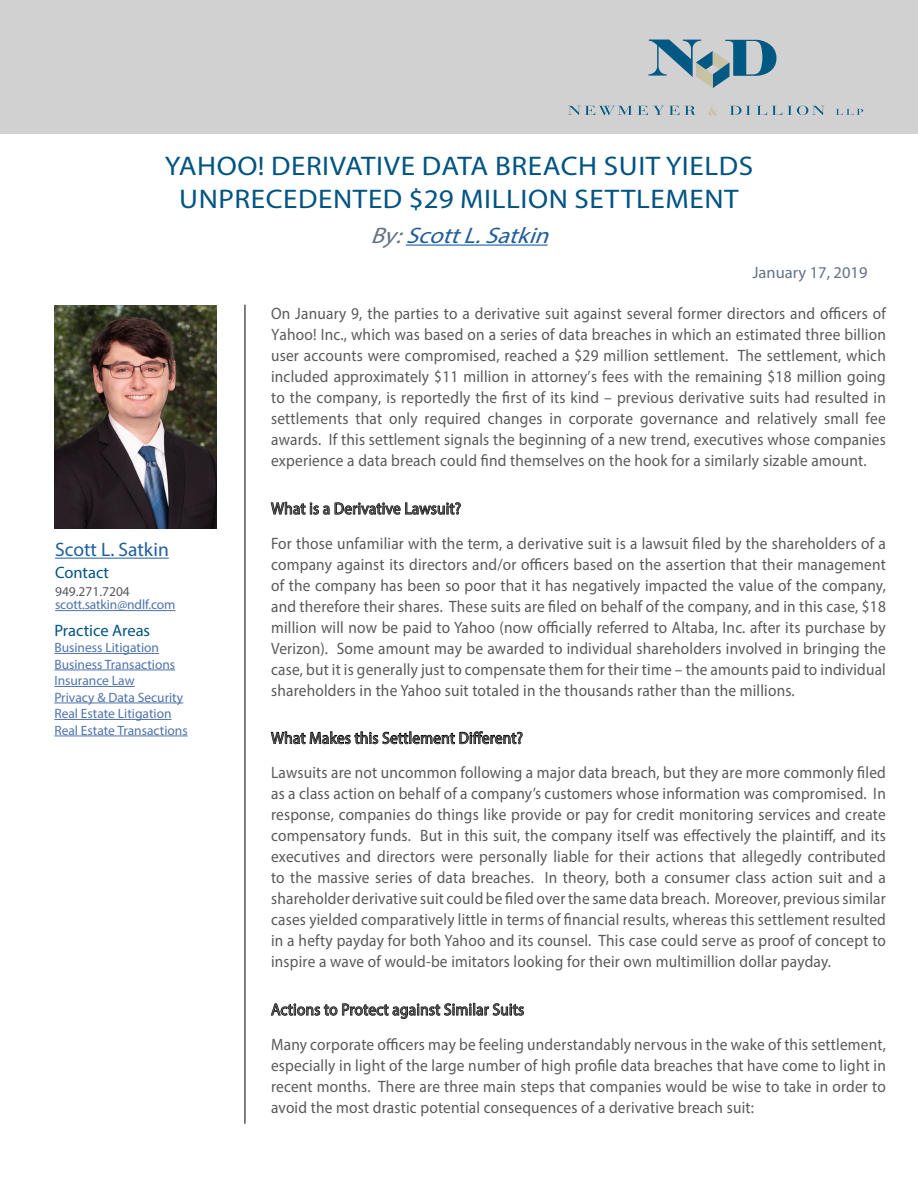
<style>
.page{position:relative;width:918px;height:1188px;background:#fff}
.page>*{position:absolute;margin:0;border:0;box-sizing:border-box;transform-origin:0 0}
.t1{font:27px/33px "Myriad Pro";letter-spacing:.02em;color:#005482;text-align:center;scale:1.08 1}
.t2{font:italic 22.5px "Myriad Pro";color:#215e9e;scale:1.08 1}
.t3{font:19.5px "Myriad Pro";color:#215e9e}
.t4{font:16.5px/21px "Myriad Pro";letter-spacing:.015em;color:#58595b;text-align:justify;scale:.93 1}
.t5{font:16.5px "Myriad Pro";color:#005481}
.t6{font:16.5px "Myriad Pro";color:#627284}
.t7{font:13.5px/16.5px "Myriad Pro";color:#4f73ad}
.t8{font:13.5px "Myriad Pro";color:#58595b}
.s1{color:#627284}
</style>
<div class="page">
<svg style="left:271px;top:501px;width:190px;height:14px"></svg>
<svg style="left:271px;top:731px;width:252px;height:14px"></svg>
<svg style="left:271px;top:1002px;width:253px;height:17px"></svg>
<hr style="left:55px;top:610px;width:120px;height:1px;background:#4f73ad">
<div style="left:0;top:0;width:918px;height:134px;background:#d1d1d1"></div>
<svg style="left:648px;top:40px;width:128px;height:48px"></svg>
<svg style="left:568px;top:106px;width:128px;height:9px"></svg>
<svg style="left:730px;top:106px;width:94px;height:9px"></svg>
<svg style="left:836px;top:109px;width:27px;height:6px"></svg>
<svg style="left:708px;top:107px;width:10px;height:8px"></svg>
<hr style="left:406px;top:245px;width:142px;height:1px;background:#215e9e">
<img style="left:54px;top:305px;width:162px;height:223px">
<hr style="left:55px;top:558px;width:114px;height:1px;background:#215e9e">
<hr style="left:54px;top:653px;width:105px;height:1px;background:#4f73ad">
<hr style="left:54px;top:670px;width:121px;height:1px;background:#4f73ad">
<hr style="left:54px;top:686px;width:81px;height:1px;background:#4f73ad">
<hr style="left:54px;top:703px;width:129px;height:1px;background:#4f73ad">
<hr style="left:54px;top:719px;width:118px;height:1px;background:#4f73ad">
<hr style="left:54px;top:736px;width:134px;height:1px;background:#4f73ad">
<hr style="left:245px;top:305px;width:1px;height:819px;background:#000">
<h1 class="t1" style="left:165px;top:149px;width:546px">YAHOO! DERIVATIVE DATA BREACH SUIT YIELDS<br>UNPRECEDENTED $29 MILLION SETTLEMENT</h1>
<h2 class="t2" style="left:370px;top:221px;width:175px"><span class="s1">By:</span>ScottL.Satkin</h2>
<p class="t3" style="left:55px;top:538px;width:115px">Scott L. Satkin</p>
<p class="t5" style="left:55px;top:562px;width:56px">Contact</p>
<p class="t8" style="left:55px;top:583px;width:76px">949.271.7204</p>
<p class="t7" style="left:55px;top:596px;width:122px">scott.satkin@ndlf.com</p>
<p class="t5" style="left:54px;top:620px;width:97px">Practice Areas</p>
<p class="t7" style="left:54px;top:639px;width:135px">Business Litigation<br>Business Transactions<br>Insurance Law<br>Privacy &amp; Data Security<br>Real Estate Litigation<br>Real Estate Transactions</p>
<p class="t6" style="left:752px;top:262px;width:117px">January 17, 2019</p>
<p class="t4" style="left:271px;top:303px;width:663px">On January 9, the parties to a derivative suit against several former directors and officers of Yahoo! Inc., which was based on a series of data breaches in which an estimated three billion user accounts were compromised, reached a $29 million settlement. The settlement, which included approximately $11 million in attorney’s fees with the remaining $18 million going to the company, is reportedly the first of its kind – previous derivative suits had resulted in settlements that only required changes in corporate governance and relatively small fee awards. If this settlement signals the beginning of a new trend, executives whose companies experience a data breach could find themselves on the hook for a similarly sizable amount.</p>
<p class="t4" style="left:271px;top:491px;width:663px;line-height:34.5px">What is a Derivative Lawsuit?<br>For those unfamiliar with the term, a derivative suit is a lawsuit filed by the shareholders of a</p>
<p class="t4" style="left:271px;top:553px;width:663px">company against its directors and/or officers based on the assertion that their management of the company has been so poor that it has negatively impacted the value of the company, and therefore their shares. These suits are filed on behalf of the company, and in this case, $18 million will now be paid to Yahoo (now officially referred to Altaba, Inc. after its purchase by Verizon). Some amount may be awarded to individual shareholders involved in bringing the case, but it is generally just to compensate them for their time – the amounts paid to individual shareholders in the Yahoo suit totaled in the thousands rather than the millions.</p>
<p class="t4" style="left:271px;top:720px;width:663px;line-height:34.5px">What Makes this Settlement Different?<br>Lawsuits are not uncommon following a major data breach, but they are more commonly filed</p>
<p class="t4" style="left:271px;top:783px;width:663px">as a class action on behalf of a company’s customers whose information was compromised. In response, companies do things like provide or pay for credit monitoring services and create compensatory funds. But in this suit, the company itself was effectively the plaintiff, and its executives and directors were personally liable for their actions that allegedly contributed to the massive series of data breaches. In theory, both a consumer class action suit and a shareholder derivative suit could be filed over the same data breach. Moreover, previous similar cases yielded comparatively little in terms of financial results, whereas this settlement resulted in a hefty payday for both Yahoo and its counsel. This case could serve as proof of concept to inspire a wave of would-be imitators looking for their own multimillion dollar payday.</p>
<p class="t4" style="left:271px;top:992px;width:663px;line-height:34.5px">Actions to Protect against Similar Suits<br>Many corporate officers may be feeling understandably nervous in the wake of this settlement,</p>
<p class="t4" style="left:271px;top:1054px;width:663px">especially in light of the large number of high profile data breaches that have come to light in recent months. There are three main steps that companies would be wise to take in order to avoid the most drastic potential consequences of a derivative breach suit:</p>
</div>
